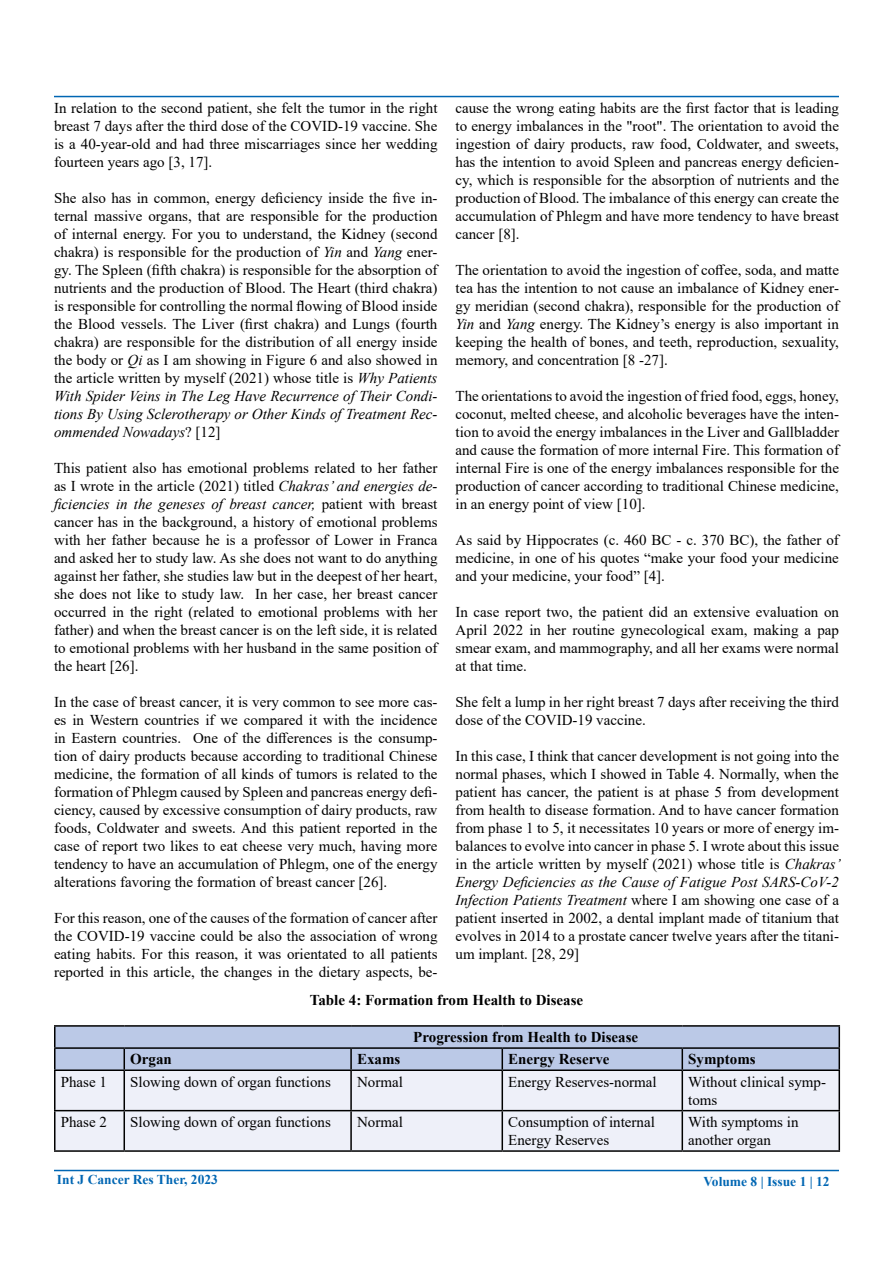
<style>
.page{position:relative;width:893px;height:1263px;background:#fff}
.page>*{position:absolute;margin:0;border:0;box-sizing:border-box;transform-origin:0 0}
.t1{font:15px/18px "Times New Roman";color:#000;text-align:justify}
.t2{font:700 15px "Times New Roman";color:#000}
.t3{font:700 13.5px "Times New Roman";color:#0066b3}
.s1{font-style:italic}
</style>
<div class="page">
<hr style="left:54px;top:1170px;width:785px;height:1px;background:#0066b3">
<hr style="left:54px;top:96px;width:785px;height:1px;background:#0066b3">
<div style="left:56px;top:1071px;width:782px;height:79px;background:#eef0f9"></div>
<hr style="left:54px;top:1025px;width:70px;height:2px;background:#000">
<hr style="left:54px;top:1027px;width:2px;height:20px;background:#000">
<hr style="left:124px;top:1025px;width:227px;height:2px;background:#000">
<hr style="left:351px;top:1025px;width:151px;height:2px;background:#000">
<hr style="left:502px;top:1025px;width:180px;height:2px;background:#000">
<hr style="left:682px;top:1025px;width:158px;height:2px;background:#000">
<hr style="left:838px;top:1027px;width:2px;height:20px;background:#000">
<hr style="left:54px;top:1047px;width:70px;height:2px;background:#000">
<hr style="left:54px;top:1049px;width:2px;height:20px;background:#000">
<hr style="left:682px;top:1047px;width:158px;height:2px;background:#000">
<svg style="left:55px;top:1026px;width:784px;height:43px;background:#b0bdd9"></svg>
<hr style="left:838px;top:1049px;width:2px;height:20px;background:#000">
<hr style="left:54px;top:1069px;width:70px;height:2px;background:#000">
<hr style="left:54px;top:1071px;width:2px;height:39px;background:#000">
<hr style="left:124px;top:1069px;width:227px;height:2px;background:#000">
<hr style="left:124px;top:1071px;width:1px;height:39px;background:#000">
<hr style="left:351px;top:1069px;width:151px;height:2px;background:#000">
<hr style="left:350px;top:1071px;width:2px;height:39px;background:#000">
<hr style="left:502px;top:1069px;width:180px;height:2px;background:#000">
<hr style="left:502px;top:1071px;width:1px;height:39px;background:#000">
<hr style="left:682px;top:1069px;width:158px;height:2px;background:#000">
<hr style="left:682px;top:1071px;width:1px;height:39px;background:#000">
<hr style="left:838px;top:1071px;width:2px;height:39px;background:#000">
<hr style="left:54px;top:1110px;width:70px;height:1px;background:#000">
<hr style="left:54px;top:1111px;width:2px;height:39px;background:#000">
<hr style="left:124px;top:1110px;width:227px;height:1px;background:#000">
<hr style="left:124px;top:1111px;width:1px;height:39px;background:#000">
<hr style="left:351px;top:1110px;width:151px;height:1px;background:#000">
<hr style="left:350px;top:1111px;width:2px;height:39px;background:#000">
<hr style="left:502px;top:1110px;width:180px;height:1px;background:#000">
<hr style="left:502px;top:1111px;width:1px;height:39px;background:#000">
<hr style="left:682px;top:1110px;width:158px;height:1px;background:#000">
<hr style="left:682px;top:1111px;width:1px;height:39px;background:#000">
<hr style="left:838px;top:1111px;width:2px;height:39px;background:#000">
<hr style="left:54px;top:1150px;width:70px;height:2px;background:#000">
<hr style="left:124px;top:1150px;width:227px;height:2px;background:#000">
<hr style="left:351px;top:1150px;width:151px;height:2px;background:#000">
<hr style="left:502px;top:1150px;width:180px;height:2px;background:#000">
<hr style="left:682px;top:1150px;width:158px;height:2px;background:#000">
<p class="t1" style="left:455px;top:98px;width:385px">cause the wrong eating habits are the first factor that is leading to energy imbalances in the "root". The orientation to avoid the ingestion of dairy products, raw food, Coldwater, and sweets, has the intention to avoid Spleen and pancreas energy deficien&shy;cy, which is responsible for the absorption of nutrients and the production of Blood. The imbalance of this energy can create the accumulation of Phlegm and have more tendency to have breast cancer [8].</p>
<p class="t1" style="left:455px;top:260px;width:385px">The orientation to avoid the ingestion of coffee, soda, and matte tea has the intention to not cause an imbalance of Kidney ener&shy;gy meridian (second chakra), responsible for the production of <span class="s1">Yin</span> and <span class="s1">Yang</span> energy. The Kidney’s energy is also important in keeping the health of bones, and teeth, reproduction, sexuality, memory, and concentration [8 -27].</p>
<p class="t1" style="left:455px;top:386px;width:385px">The orientations to avoid the ingestion of fried food, eggs, honey, coconut, melted cheese, and alcoholic beverages have the inten&shy;tion to avoid the energy imbalances in the Liver and Gallbladder and cause the formation of more internal Fire. This formation of internal Fire is one of the energy imbalances responsible for the production of cancer according to traditional Chinese medicine, in an energy point of view [10].</p>
<p class="t1" style="left:455px;top:530px;width:385px">As said by Hippocrates (c. 460 BC - c. 370 BC), the father of medicine, in one of his quotes “make your food your medicine and your medicine, your food” [4].</p>
<p class="t1" style="left:455px;top:602px;width:385px">In case report two, the patient did an extensive evaluation on April 2022 in her routine gynecological exam, making a pap smear exam, and mammography, and all her exams were normal at that time.</p>
<p class="t1" style="left:455px;top:692px;width:385px">She felt a lump in her right breast 7 days after receiving the third dose of the COVID-19 vaccine.</p>
<p class="t1" style="left:455px;top:746px;width:387px">In this case, I think that cancer development is not going into the normal phases, which I showed in Table 4. Normally, when the patient has cancer, the patient is at phase 5 from development from health to disease formation. And to have cancer formation from phase 1 to 5, it necessitates 10 years or more of energy im&shy;balances to evolve into cancer in phase 5. I wrote about this issue in the article written by myself (2021) whose title is <span class="s1">Chakras’ Energy Deficiencies as the Cause of Fatigue Post SARS-CoV-2<br>Infection Patients Treatment</span> where I am showing one case of a patient inserted in 2002, a dental implant made of titanium that evolves in 2014 to a prostate cancer twelve years after the titani&shy;um implant. [28, 29]</p>
<p class="t2" style="left:310px;top:989px;width:275px">Table 4: Formation from Health to Disease</p>
<p class="t2" style="left:413px;top:1026px;width:226px">Progression from Health to Disease</p>
<p class="t1" style="left:54px;top:98px;width:385px">In relation to the second patient, she felt the tumor in the right breast 7 days after the third dose of the COVID-19 vaccine. She is a 40-year-old and had three miscarriages since her wedding fourteen years ago [3, 17].</p>
<p class="t1" style="left:54px;top:188px;width:385px">She also has in common, energy deficiency inside the five in&shy;ternal massive organs, that are responsible for the production of internal energy. For you to understand, the Kidney (second chakra) is responsible for the production of <span class="s1">Yin</span> and <span class="s1">Yang</span> ener&shy;gy. The Spleen (fifth chakra) is responsible for the absorption of nutrients and the production of Blood. The Heart (third chakra) is responsible for controlling the normal flowing of Blood inside the Blood vessels. The Liver (first chakra) and Lungs (fourth chakra) are responsible for the distribution of all energy inside the body or <span class="s1">Qi</span> as I am showing in Figure 6 and also showed in the article written by myself (2021) whose title is <span class="s1">Why Patients With Spider Veins in The Leg Have Recurrence of Their Condi&shy;tions By Using Sclerotherapy or Other Kinds of Treatment Rec&shy;ommended Nowadays</span>? [12]</p>
<p class="t1" style="left:54px;top:458px;width:385px">This patient also has emotional problems related to her father as I wrote in the article (2021) titled <span class="s1">Chakras’ and energies de&shy;ficiencies in the geneses of breast cancer,</span> patient with breast cancer has in the background, a history of emotional problems with her father because he is a professor of Lower in Franca and asked her to study law. As she does not want to do anything against her father, she studies law but in the deepest of her heart, she does not like to study law. In her case, her breast cancer occurred in the right (related to emotional problems with her father) and when the breast cancer is on the left side, it is related to emotional problems with her husband in the same position of the heart [26].</p>
<p class="t1" style="left:54px;top:692px;width:385px">In the case of breast cancer, it is very common to see more cas&shy;es in Western countries if we compared it with the incidence in Eastern countries. One of the differences is the consump&shy;tion of dairy products because according to traditional Chinese medicine, the formation of all kinds of tumors is related to the formation of Phlegm caused by Spleen and pancreas energy defi&shy;ciency, caused by excessive consumption of dairy products, raw foods, Coldwater and sweets. And this patient reported in the case of report two likes to eat cheese very much, having more tendency to have an accumulation of Phlegm, one of the energy alterations favoring the formation of breast cancer [26].</p>
<p class="t1" style="left:54px;top:908px;width:385px">For this reason, one of the causes of the formation of cancer after the COVID-19 vaccine could be also the association of wrong eating habits. For this reason, it was orientated to all patients reported in this article, the changes in the dietary aspects, be-</p>
<p class="t2" style="left:130px;top:1048px;width:43px">Organ</p>
<p class="t2" style="left:357px;top:1048px;width:45px">Exams</p>
<p class="t2" style="left:508px;top:1048px;width:103px">Energy Reserve</p>
<p class="t2" style="left:688px;top:1048px;width:69px">Symptoms</p>
<p class="t1" style="left:61px;top:1072px;width:48px">Phase 1</p>
<p class="t1" style="left:130px;top:1072px;width:202px">Slowing down of organ functions</p>
<p class="t1" style="left:357px;top:1072px;width:47px">Normal</p>
<p class="t1" style="left:508px;top:1072px;width:150px">Energy Reserves-normal</p>
<p class="t1" style="left:688px;top:1072px;width:139px">Without clinical symp&shy;toms</p>
<p class="t1" style="left:61px;top:1112px;width:48px">Phase 2</p>
<p class="t1" style="left:130px;top:1112px;width:202px">Slowing down of organ functions</p>
<p class="t1" style="left:357px;top:1112px;width:47px">Normal</p>
<p class="t1" style="left:508px;top:1112px;width:148px">Consumption of internal<br>Energy Reserves</p>
<p class="t1" style="left:688px;top:1112px;width:112px">With symptoms in another organ</p>
<p class="t3" style="left:57px;top:1169px;width:163px">Int J Cancer Res Ther, 2023</p>
<p class="t3" style="left:703px;top:1172px;width:128px">Volume 8 | Issue 1 | 12</p>
</div>
